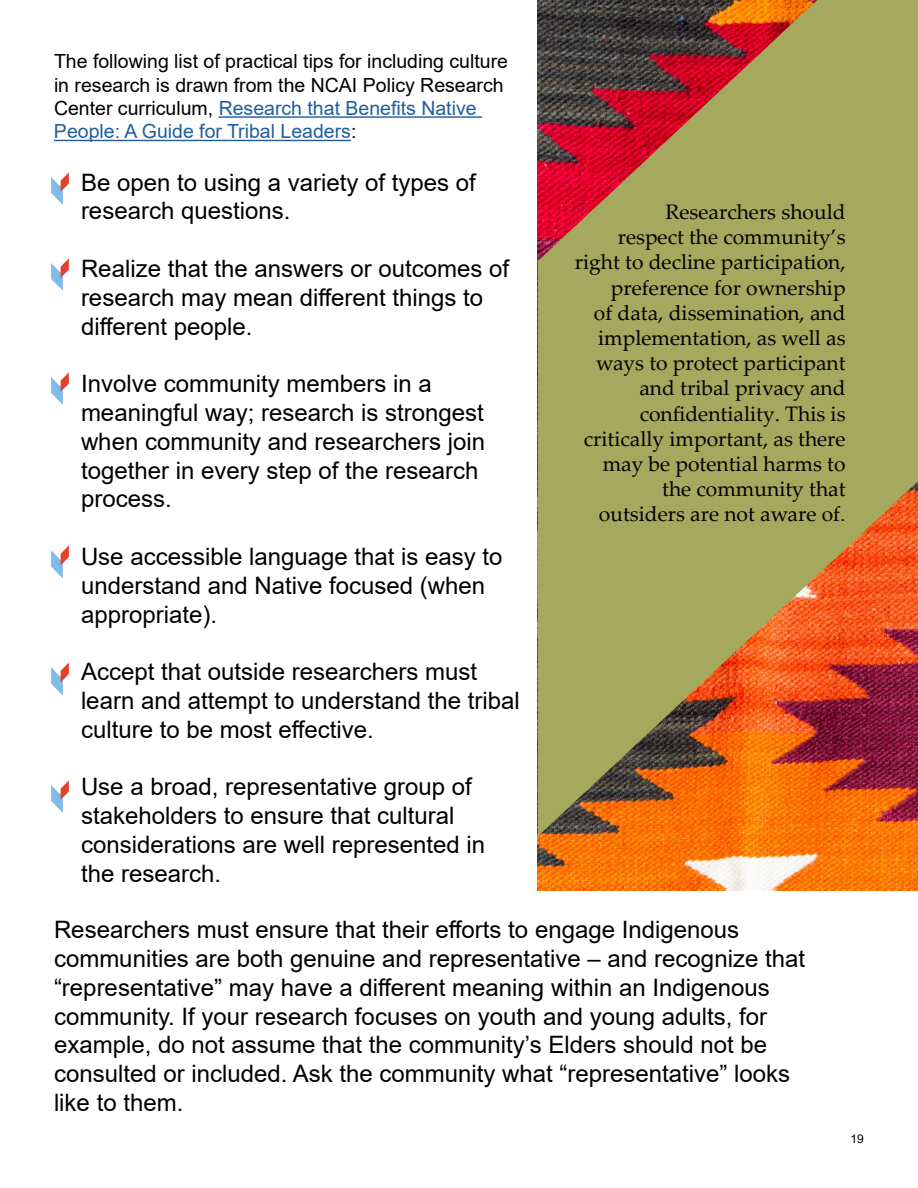
<style>
.page{position:relative;width:918px;height:1188px;background:#fff}
.page>*{position:absolute;margin:0;border:0;box-sizing:border-box;transform-origin:0 0}
.t1{font:24px/28.8px "Arial";color:#000}
.t2{font:21px/25.2px "Palatino Linotype";color:#000;text-align:right}
.t3{font:19.5px/23.4px "Arial";color:#000}
.t4{font:12px "Arial";color:#000}
.s1{color:#215e9e}
.s2{font-family:"Arial";font-size:19.5px}
</style>
<div class="page">
<img style="left:538px;top:836px;width:380px;height:54px">
<hr style="left:219px;top:116px;width:263px;height:2px;background:#215e9e">
<hr style="left:54px;top:140px;width:297px;height:1px;background:#215e9e">
<img style="left:538px;top:0;width:380px;height:836px">
<img style="left:51px;top:172px;width:19px;height:32px">
<img style="left:51px;top:258px;width:19px;height:33px">
<img style="left:51px;top:372px;width:19px;height:33px">
<img style="left:51px;top:546px;width:19px;height:32px">
<img style="left:51px;top:663px;width:19px;height:32px">
<img style="left:51px;top:780px;width:19px;height:33px">
<p class="t3" style="left:54px;top:50px;width:456px">The following list of practical tips for including culture in research is drawn from the NCAI Policy Research Center curriculum, <span class="s1">Research that Benefits Native People: A Guide for Tribal Leaders</span>:</p>
<p class="t1" style="left:81px;top:168px;width:396px">Be open to using a variety of types of research questions.</p>
<p class="t1" style="left:81px;top:254px;width:430px">Realize that the answers or outcomes of research may mean different things to different people.</p>
<p class="t1" style="left:81px;top:369px;width:406px">Involve community members in a meaningful way; research is strongest when community and researchers join together in every step of the research process.</p>
<p class="t1" style="left:81px;top:542px;width:423px">Use accessible language that is easy to understand and Native focused (when appropriate).</p>
<p class="t1" style="left:81px;top:657px;width:440px">Accept that outside researchers must learn and attempt to understand the tribal culture to be most effective.</p>
<p class="t1" style="left:81px;top:772px;width:406px">Use a broad, representative group of stakeholders to ensure that cultural considerations are well represented in the research.</p>
<p class="t2" style="left:575px;top:198px;width:272px">Researchers should<br>respect the community’s right to decline participation, preference for ownership<br>of data, dissemination, and implementation, as well as ways to protect participant and tribal privacy and confidentiality. This is critically important, as there may be potential harms to the community that outsiders are not aware of<span class="s2">.</span></p>
<p class="t1" style="left:54px;top:915px;width:753px">Researchers must ensure that their efforts to engage Indigenous communities are both genuine and representative – and recognize that “representative” may have a different meaning within an Indigenous community. If your research focuses on youth and young adults, for example, do not assume that the community’s Elders should not be consulted or included. Ask the community what “representative” looks like to them.</p>
<p class="t4" style="left:851px;top:1130px;width:15px">19</p>
</div>
